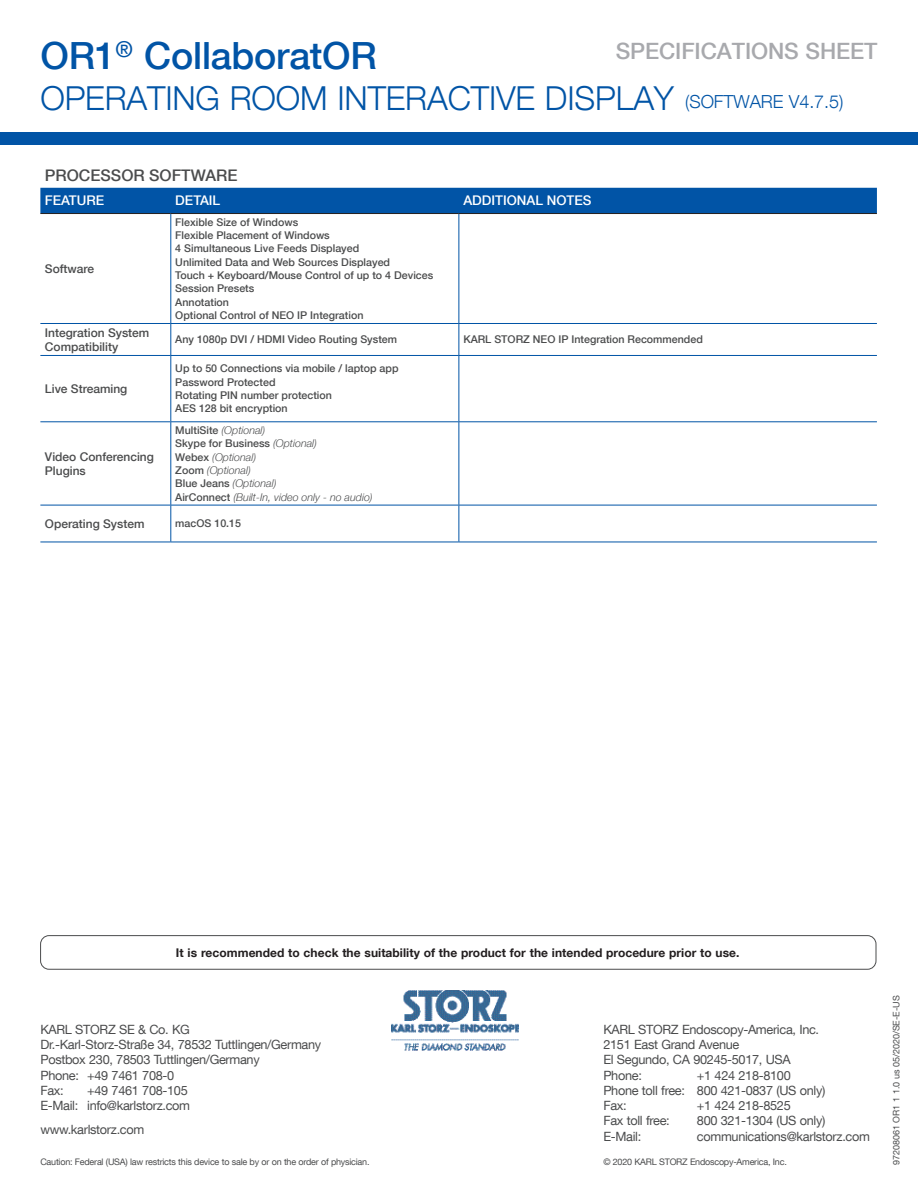
<style>
.page{position:relative;width:918px;height:1188px;background:#fff}
.page>*{position:absolute;margin:0;border:0;box-sizing:border-box;transform-origin:0 0}
.t1{font:500 37.5px "KS Helvetica Neue";letter-spacing:-.005em;color:#0154a6}
.t2{font:300 33px "KS Helvetica Neue";letter-spacing:-.005em;color:#0154a6}
.t3{font:500 22.5px "KS Helvetica Neue";letter-spacing:-.005em;color:#a8a9ad}
.t4{font:500 16.05px "KS Helvetica Neue";color:#4b4c4d}
.t5{font:500 13.35px "KS Helvetica Neue";color:#fff}
.t6{font:12.75px/15.3px "KS Helvetica Neue";letter-spacing:-.025em;color:#4b4c4d}
.t7{font:500 12px/14.4px "KS Helvetica Neue";color:#4b4c4d}
.t8{font:700 12px "KS Helvetica Neue";letter-spacing:.005em;color:#231f20}
.t9{font:500 10.65px/13.4px "KS Helvetica Neue";color:#4b4c4d}
.t10{font:italic 300 10.65px/13.4px "KS Helvetica Neue";color:#4b4c4d}
.t11{font:9px "KS Helvetica Neue";letter-spacing:-.025em;color:#4b4c4d}
.t12{font:9px "KS Helvetica Neue";color:#4b4c4d}
.s1{font-size:18px}
.s2{font-weight:500;font-style:normal}
</style>
<div class="page">
<div style="left:40px;top:188px;width:837px;height:25px;background:#0154a6"></div>
<svg style="left:171px;top:214px;width:706px;height:291px"></svg>
<svg style="left:40px;top:422px;width:130px;height:120px"></svg>
<hr style="left:40px;top:213px;width:131px;height:1px;background:#231f20">
<hr style="left:171px;top:213px;width:288px;height:1px;background:#231f20">
<hr style="left:459px;top:213px;width:418px;height:1px;background:#231f20">
<hr style="left:170px;top:214px;width:1px;height:109px;background:#0154a6">
<hr style="left:459px;top:214px;width:1px;height:109px;background:#0154a6">
<hr style="left:40px;top:323px;width:131px;height:1px;background:#0154a6">
<hr style="left:171px;top:323px;width:288px;height:1px;background:#0154a6">
<hr style="left:170px;top:324px;width:1px;height:31px;background:#0154a6">
<hr style="left:459px;top:323px;width:418px;height:1px;background:#0154a6">
<hr style="left:459px;top:324px;width:1px;height:31px;background:#0154a6">
<hr style="left:40px;top:355px;width:131px;height:1px;background:#0154a6">
<hr style="left:171px;top:355px;width:288px;height:1px;background:#0154a6">
<hr style="left:170px;top:356px;width:1px;height:65px;background:#0154a6">
<hr style="left:459px;top:355px;width:418px;height:1px;background:#0154a6">
<hr style="left:459px;top:356px;width:1px;height:65px;background:#0154a6">
<hr style="left:40px;top:421px;width:131px;height:1px;background:#0154a6">
<hr style="left:171px;top:421px;width:288px;height:1px;background:#0154a6">
<hr style="left:170px;top:422px;width:1px;height:83px;background:#0154a6">
<hr style="left:459px;top:421px;width:418px;height:1px;background:#0154a6">
<hr style="left:459px;top:422px;width:1px;height:83px;background:#0154a6">
<hr style="left:40px;top:505px;width:131px;height:1px;background:#0154a6">
<hr style="left:171px;top:505px;width:288px;height:1px;background:#0154a6">
<hr style="left:170px;top:505px;width:1px;height:37px;background:#0154a6">
<hr style="left:459px;top:505px;width:418px;height:1px;background:#0154a6">
<hr style="left:459px;top:505px;width:1px;height:37px;background:#0154a6">
<hr style="left:40px;top:542px;width:131px;height:1px;background:#0154a6">
<hr style="left:171px;top:542px;width:288px;height:1px;background:#0154a6">
<hr style="left:459px;top:542px;width:418px;height:1px;background:#0154a6">
<div style="left:40px;top:935px;width:836px;height:34px;border:1px solid #4b4c4d;border-radius:9px"></div>
<img style="left:391px;top:990px;width:128px;height:61px">
<div style="left:0;top:132px;width:918px;height:13px;background:#0154a6"></div>
<h1 class="t1" style="left:40px;top:33px;width:338px">OR1<sup>®</sup> CollaboratOR</h1>
<h2 class="t2" style="left:40px;top:78px;width:804px">OPERATING ROOM INTERACTIVE DISPLAY <span class="s1">(SOFTWARE V4.7.5)</span></h2>
<h3 class="t3" style="left:616px;top:37px;width:263px">SPECIFICATIONS SHEET</h3>
<h3 class="t4" style="left:45px;top:165px;width:194px">PROCESSOR SOFTWARE</h3>
<p class="t5" style="left:45px;top:193px;width:61px">FEATURE</p>
<p class="t5" style="left:175px;top:193px;width:46px">DETAIL</p>
<p class="t5" style="left:463px;top:193px;width:130px">ADDITIONAL NOTES</p>
<p class="t7" style="left:45px;top:261px;width:51px">Software</p>
<p class="t9" style="left:175px;top:215px;width:260px">Flexible Size of Windows<br>Flexible Placement of Windows<br>4 Simultaneous Live Feeds Displayed<br>Unlimited Data and Web Sources Displayed<br>Touch + Keyboard/Mouse Control of up to 4 Devices<br>Session Presets<br>Annotation<br>Optional Control of NEO IP Integration</p>
<p class="t7" style="left:45px;top:325px;width:106px">Integration System<br>Compatibility</p>
<p class="t9" style="left:175px;top:333px;width:223px">Any 1080p DVI / HDMI Video Routing System</p>
<p class="t9" style="left:463px;top:333px;width:241px">KARL STORZ NEO IP Integration Recommended</p>
<p class="t7" style="left:45px;top:381px;width:84px">Live Streaming</p>
<p class="t9" style="left:175px;top:362px;width:225px">Up to 50 Connections via mobile / laptop app<br>Password Protected<br>Rotating PIN number protection<br>AES 128 bit encryption</p>
<p class="t7" style="left:45px;top:449px;width:111px">Video Conferencing<br>Plugins</p>
<p class="t10" style="left:175px;top:423px;width:199px"><span class="s2">MultiSite</span> (Optional)<br><span class="s2">Skype for Business</span> (Optional)<br><span class="s2">Webex</span> (Optional)<br><span class="s2">Zoom</span> (Optional)<br><span class="s2">Blue Jeans</span> (Optional)<br><span class="s2">AirConnect</span> (Built-In, video only - no audio)</p>
<p class="t7" style="left:45px;top:516px;width:101px">Operating System</p>
<p class="t9" style="left:175px;top:517px;width:67px">macOS 10.15</p>
<p class="t8" style="left:176px;top:945px;width:565px">It is recommended to check the suitability of the product for the intended procedure prior to use.</p>
<p class="t6" style="left:40px;top:1021px;width:282px">KARL STORZ SE &amp; Co. KG<br>Dr.-Karl-Storz-Straße 34, 78532 Tuttlingen/Germany<br>Postbox 230, 78503 Tuttlingen/Germany<br>Phone: +49 7461 708-0<br>Fax:</p>
<p class="t6" style="left:40px;top:1082px;width:151px;text-align:right">+49 7461 708-105<br>E-Mail: info@karlstorz.com</p>
<p class="t6" style="left:40px;top:1121px;width:105px">www.karlstorz.com</p>
<p class="t6" style="left:603px;top:1021px;width:217px">KARL STORZ Endoscopy-America, Inc.<br>2151 East Grand Avenue<br>El Segundo, CA 90245-5017, USA<br>Phone:</p>
<p class="t6" style="left:603px;top:1067px;width:224px;text-indent:94px">+1 424 218-8100<br>Phone toll free: 800 421-0837 (US only)<br>Fax:</p>
<p class="t6" style="left:697px;top:1098px;width:95px">+1 424 218-8525</p>
<p class="t6" style="left:603px;top:1113px;width:68px">Fax toll free:</p>
<p class="t6" style="left:697px;top:1113px;width:130px">800 321-1304 (US only)</p>
<p class="t6" style="left:603px;top:1128px;width:39px">E-Mail:</p>
<p class="t6" style="left:697px;top:1128px;width:175px">communications@karlstorz.com</p>
<p class="t11" style="left:40px;top:1156px;width:331px">Caution: Federal (USA) law restricts this device to sale by or on the order of physician.</p>
<p class="t11" style="left:603px;top:1156px;width:185px">© 2020 KARL STORZ Endoscopy-America, Inc.</p>
<p class="t12" style="left:891px;top:1165px;width:171px;rotate:-90deg">97208061 OR1 1 1.0 us 05/2020/SE-E-US</p>
</div>
